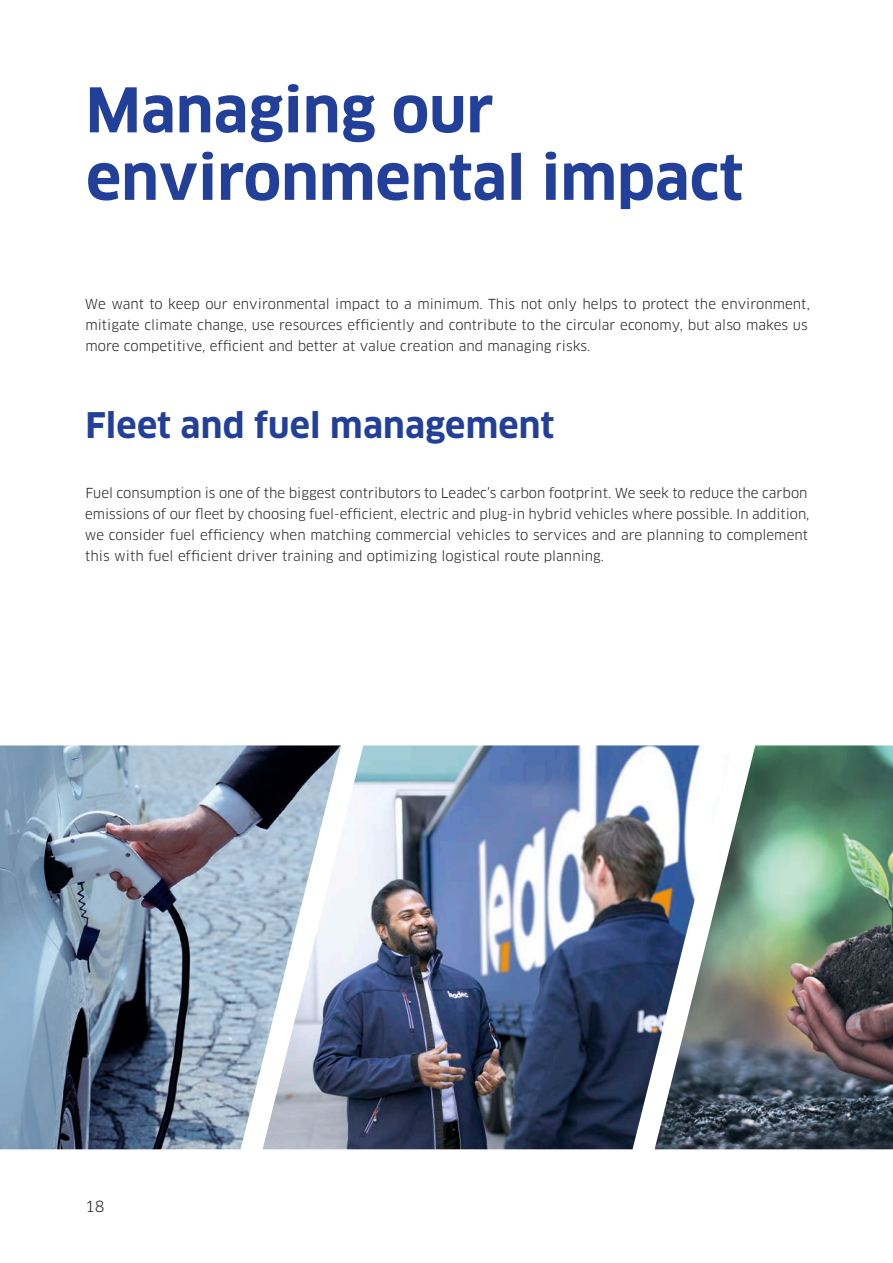
<style>
.page{position:relative;width:893px;height:1263px;background:#fff}
.page>*{position:absolute;margin:0;border:0;box-sizing:border-box;transform-origin:0 0}
.t1{font:700 60px/67.5px "Clan OT";color:#223f99}
.t2{font:700 34.5px "Clan OT";letter-spacing:.005em;color:#223f99}
.t3{font:15px "Clan OT";color:#231f20}
.t4{font:13.5px/21px "Clan OT";letter-spacing:.005em;color:#231f20}
</style>
<div class="page">
<img style="left:0;top:745px;width:263px;height:404px">
<img style="left:263px;top:745px;width:392px;height:404px">
<img style="left:655px;top:745px;width:238px;height:404px">
<h1 class="t1" style="left:86px;top:77px;width:659px">Managing our environmental impact</h1>
<p class="t4" style="left:85px;top:294px;width:726px">We want to keep our environmental impact to a minimum. This not only helps to protect the environment, mitigate climate change, use resources efficiently and contribute to the circular economy, but also makes us more competitive, efficient and better at value creation and managing risks.</p>
<h2 class="t2" style="left:85px;top:405px;width:471px">Fleet and fuel management</h2>
<p class="t4" style="left:85px;top:483px;width:726px">Fuel consumption is one of the biggest contributors to Leadec’s carbon footprint. We seek to reduce the carbon emissions of our fleet by choosing fuel-efficient, electric and plug-in hybrid vehicles where possible. In addition, we consider fuel efficiency when matching commercial vehicles to services and are planning to complement this with fuel efficient driver training and optimizing logistical route planning.</p>
<p class="t3" style="left:85px;top:1197px;width:21px">18</p>
</div>
